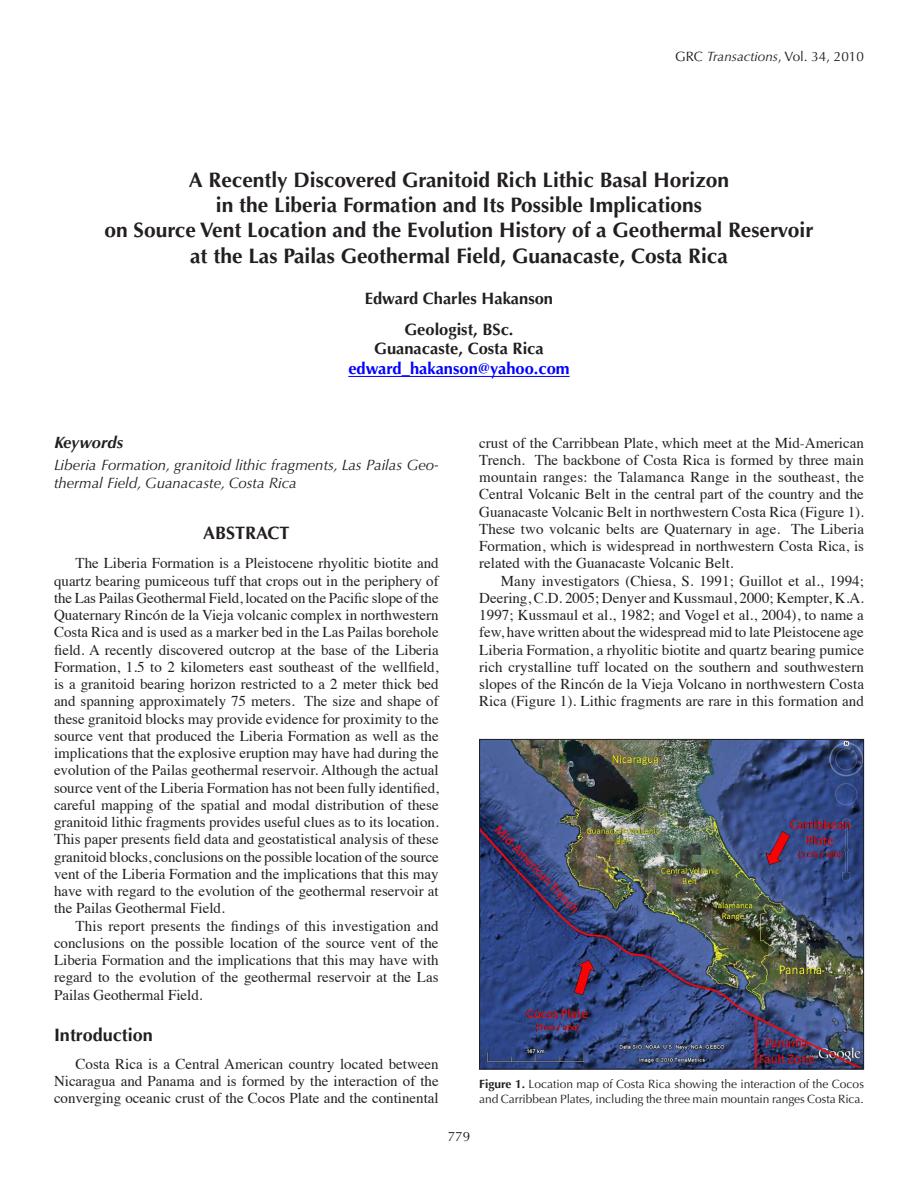
<style>
.page{position:relative;width:918px;height:1188px;background:#fff}
.page>*{position:absolute;margin:0;border:0;box-sizing:border-box;transform-origin:0 0}
.t1{font:700 21px/25.2px "Optima LT Std";color:#231f20;text-align:center}
.t2{font:700 18px "Optima LT Std";color:#231f20}
.t3{font:700 16.5px/30.6px "Optima LT Std";color:#231f20;text-align:center}
.t4{font:700 16.5px "Optima LT Std";color:#00f}
.t5{font:italic 700 16.5px "Optima LT Std";color:#231f20}
.t6{font:15px/17.2px "Times";color:#231f20;text-align:justify}
.t7{font:italic 15px/17.2px "Optima LT Std";color:#231f20}
.t8{font:13.5px "Optima LT Std";color:#231f20}
.t9{font:12px/14.4px "Optima LT Std";letter-spacing:-.005em;color:#231f20}
.s1{font-style:italic}
.s2{font-weight:700}
</style>
<div class="page">
<hr style="left:348px;top:376px;width:222px;height:1px;background:#00f">
<img style="left:481px;top:741px;width:381px;height:326px">
<div style="left:479px;top:739px;width:385px;height:330px;border:1px solid #231f20"></div>
<p class="t8" style="left:675px;top:49px;width:190px">GRC <span class="s1">Transactions</span>, Vol. 34, 2010</p>
<p class="t1" style="left:104px;top:168px;width:711px">A Recently Discovered Granitoid Rich Lithic Basal Horizon<br>in the Liberia Formation and Its Possible Implications<br>on Source Vent Location and the Evolution History of a Geothermal Reservoir at the Las Pailas Geothermal Field, Guanacaste, Costa Rica</p>
<p class="t3" style="left:365px;top:283px;width:190px">Edward Charles Hakanson<br>Geologist, BSc.</p>
<p class="t3" style="left:374px;top:334px;width:171px">Guanacaste, Costa Rica</p>
<p class="t4" style="left:348px;top:359px;width:223px">edward_hakanson@yahoo.com</p>
<p class="t5" style="left:54px;top:432px;width:71px">Keywords</p>
<p class="t7" style="left:54px;top:457px;width:386px">Liberia Formation, granitoid lithic fragments, Las Pailas Geo&shy;thermal Field, Guanacaste, Costa Rica</p>
<p class="t2" style="left:203px;top:522px;width:88px">ABSTRACT</p>
<p class="t6" style="left:54px;top:553px;width:386px;text-indent:22px">The Liberia Formation is a Pleistocene rhyolitic biotite and quartz bearing pumiceous tuff that crops out in the periphery of the Las Pailas Geothermal Field, located on the Pacific slope of the Quaternary Rincón de la Vieja volcanic complex in northwestern Costa Rica and is used as a marker bed in the Las Pailas borehole field. A recently discovered outcrop at the base of the Liberia Formation, 1.5 to 2 kilometers east southeast of the wellfield, is a granitoid bearing horizon restricted to a 2 meter thick bed and spanning approximately 75 meters. The size and shape of these granitoid blocks may provide evidence for proximity to the source vent that produced the Liberia Formation as well as the implications that the explosive eruption may have had during the evolution of the Pailas geothermal reservoir. Although the actual source vent of the Liberia Formation has not been fully identified, careful mapping of the spatial and modal distribution of these granitoid lithic fragments provides useful clues as to its location.<br>This paper presents field data and geostatistical analysis of these granitoid blocks, conclusions on the possible location of the source vent of the Liberia Formation and the implications that this may have with regard to the evolution of the geothermal reservoir at the Pailas Geothermal Field.</p>
<p class="t6" style="left:54px;top:916px;width:386px;text-indent:22px">This report presents the findings of this investigation and conclusions on the possible location of the source vent of the Liberia Formation and the implications that this may have with regard to the evolution of the geothermal reservoir at the Las Pailas Geothermal Field.</p>
<p class="t2" style="left:54px;top:1024px;width:100px">Introduction</p>
<p class="t6" style="left:54px;top:1054px;width:386px;text-indent:22px">Costa Rica is a Central American country located between Nicaragua and Panama and is formed by the interaction of the converging oceanic crust of the Cocos Plate and the continental</p>
<p class="t6" style="left:479px;top:433px;width:386px">crust of the Carribbean Plate, which meet at the Mid-American Trench. The backbone of Costa Rica is formed by three main mountain ranges: the Talamanca Range in the southeast, the Central Volcanic Belt in the central part of the country and the Guanacaste Volcanic Belt in northwestern Costa Rica (Figure 1).<br>These two volcanic belts are Quaternary in age. The Liberia Formation, which is widespread in northwestern Costa Rica, is related with the Guanacaste Volcanic Belt.</p>
<p class="t6" style="left:479px;top:571px;width:386px;text-indent:22px">Many investigators (Chiesa, S. 1991; Guillot et al., 1994; Deering, C.D. 2005; Denyer and Kussmaul, 2000; Kempter, K.A.<br>1997; Kussmaul et al., 1982; and Vogel et al., 2004), to name a few, have written about the widespread mid to late Pleistocene age Liberia Formation, a rhyolitic biotite and quartz bearing pumice rich crystalline tuff located on the southern and southwestern slopes of the Rincón de la Vieja Volcano in northwestern Costa Rica (Figure 1). Lithic fragments are rare in this formation and</p>
<p class="t9" style="left:479px;top:1077px;width:386px"><span class="s2">Figure 1.</span> Location map of Costa Rica showing the interaction of the Cocos and Carribbean Plates, including the three main mountain ranges Costa Rica.</p>
<p class="t8" style="left:448px;top:1129px;width:24px">779</p>
</div>
